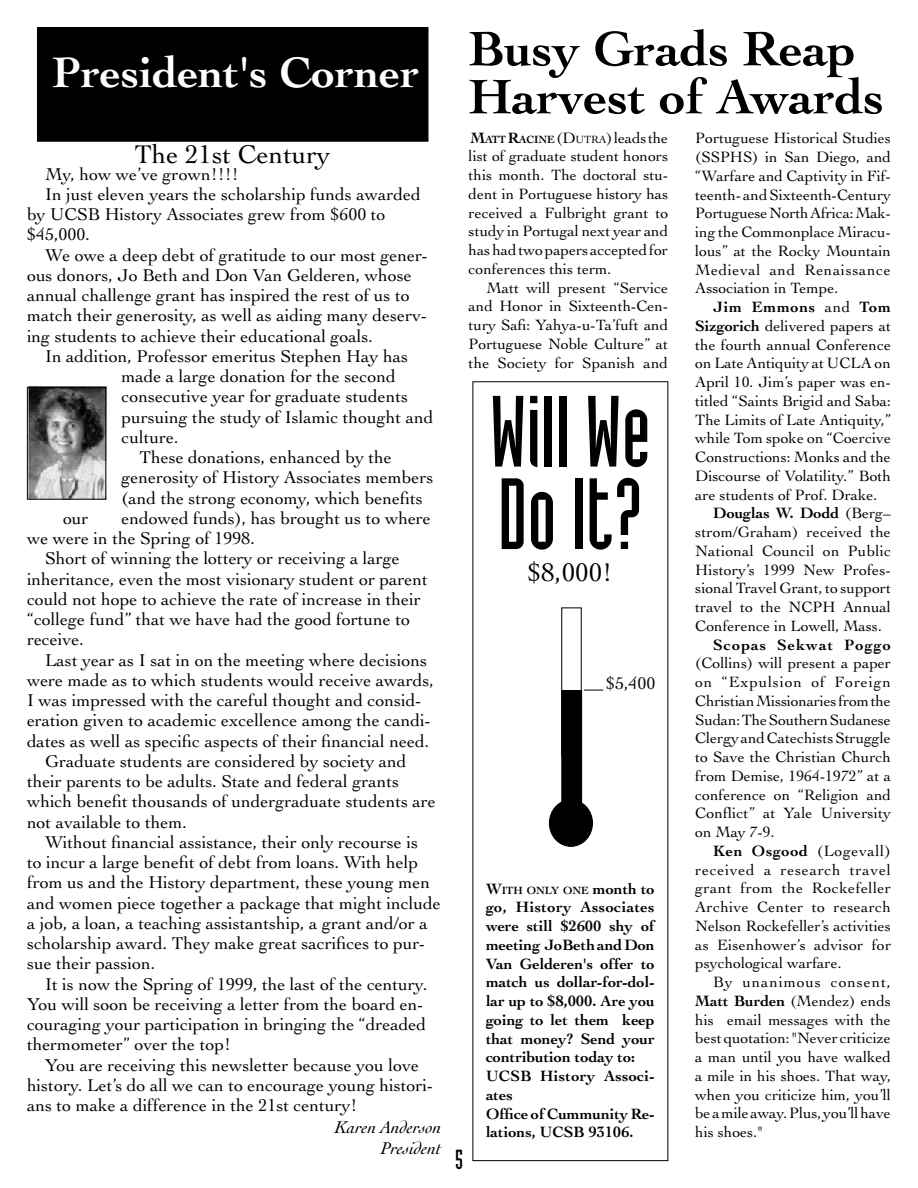
<style>
.page{position:relative;width:918px;height:1188px;background:#fff}
.page>*{position:absolute;margin:0;border:0;box-sizing:border-box;transform-origin:0 0}
.t1{font:99px/82.5px "Industria Solid A";color:#000}
.t2{font:700 51px/48px "Cochin";color:#000}
.t3{font:700 45px "Cochin";color:#fff}
.t4{font:27px "Cochin";color:#000}
.t5{font:18px "Cochin";color:#000}
.t6{font:italic 18px/21.6px "Cochin";color:#000;text-align:right}
.t7{font:15.75px/18.8px "Cochin";color:#000;text-align:justify}
.t8{font:700 15.75px/18.8px "Cochin";color:#000}
.t9{font:700 15.75px "Cochin";letter-spacing:.07em;color:#000}
.t10{font:700 15.75px "Cochin";letter-spacing:.045em;color:#000}
.t11{font:700 10.95px "Cochin";color:#000}
.s1{font-weight:400}
.s2{font-weight:700}
.s3{font-weight:700;font-size:10.95px}
.s4{font-size:10.95px}
.s5{font-size:15.75px}
</style>
<div class="page">
<div style="left:562px;top:691px;width:20px;height:112px;background:#000"></div>
<div style="left:561px;top:690px;width:21px;height:114px;border:1px solid #000"></div>
<div style="left:549px;top:800px;width:43px;height:46px;background:#000;border-radius:50%"></div>
<div style="left:549px;top:800px;width:44px;height:47px;border:1px solid #000;border-radius:50%"></div>
<div style="left:38px;top:28px;width:389px;height:112px;background:#000"></div>
<div style="left:37px;top:27px;width:391px;height:115px;border:3px solid #000"></div>
<svg style="left:584px;top:690px;width:19px;height:1px"></svg>
<img style="left:27px;top:386px;width:81px;height:114px">
<div style="left:27px;top:387px;width:79px;height:113px;border:1px solid #000"></div>
<h3 class="t3" style="left:52px;top:46px;width:369px">President's Corner</h3>
<h3 class="t4" style="left:134px;top:139px;width:197px">The 21st Century</h3>
<p class="t5" style="left:45px;top:163px;width:195px">My, how we’ve grown!!!!</p>
<p class="t5" style="left:45px;top:184px;width:377px">In just eleven years the scholarship funds awarded</p>
<p class="t5" style="left:27px;top:204px;width:360px">by UCSB History Associates grew from $600 to</p>
<p class="t5" style="left:27px;top:224px;width:64px">$45,000.</p>
<p class="t5" style="left:45px;top:244px;width:384px">We owe a deep debt of gratitude to our most gener-</p>
<p class="t5" style="left:27px;top:265px;width:386px">ous donors, Jo Beth and Don Van Gelderen, whose</p>
<p class="t5" style="left:27px;top:285px;width:384px">annual challenge grant has inspired the rest of us to</p>
<p class="t5" style="left:27px;top:305px;width:402px">match their generosity, as well as aiding many deserv-</p>
<p class="t5" style="left:27px;top:325px;width:348px">ing students to achieve their educational goals.</p>
<p class="t5" style="left:45px;top:346px;width:365px">In addition, Professor emeritus Stephen Hay has</p>
<p class="t5" style="left:122px;top:366px;width:276px">made a large donation for the second</p>
<p class="t5" style="left:122px;top:386px;width:288px">consecutive year for graduate students</p>
<p class="t5" style="left:122px;top:406px;width:313px">pursuing the study of Islamic thought and</p>
<p class="t5" style="left:122px;top:427px;width:59px">culture.</p>
<p class="t5" style="left:140px;top:447px;width:254px">These donations, enhanced by the</p>
<p class="t5" style="left:122px;top:467px;width:313px">generosity of History Associates members</p>
<p class="t5" style="left:122px;top:487px;width:303px">(and the strong economy, which benefits</p>
<p class="t5" style="left:63px;top:508px;width:27px">our</p>
<p class="t5" style="left:122px;top:508px;width:311px">endowed funds), has brought us to where</p>
<p class="t5" style="left:27px;top:528px;width:230px">we were in the Spring of 1998.</p>
<p class="t5" style="left:45px;top:548px;width:356px">Short of winning the lottery or receiving a large</p>
<p class="t5" style="left:27px;top:568px;width:402px">inheritance, even the most visionary student or parent</p>
<p class="t5" style="left:27px;top:589px;width:395px">could not hope to achieve the rate of increase in their</p>
<p class="t5" style="left:27px;top:609px;width:385px">“college fund” that we have had the good fortune to</p>
<p class="t5" style="left:27px;top:629px;width:59px">receive.</p>
<p class="t5" style="left:45px;top:649px;width:384px">Last year as I sat in on the meeting where decisions</p>
<p class="t5" style="left:27px;top:670px;width:409px">were made as to which students would receive awards,</p>
<p class="t5" style="left:27px;top:690px;width:396px">I was impressed with the careful thought and consid-</p>
<p class="t5" style="left:27px;top:710px;width:405px">eration given to academic excellence among the candi-</p>
<p class="t5" style="left:27px;top:730px;width:404px">dates as well as specific aspects of their financial need.</p>
<p class="t5" style="left:45px;top:751px;width:363px">Graduate students are considered by society and</p>
<p class="t5" style="left:27px;top:771px;width:374px">their parents to be adults. State and federal grants</p>
<p class="t5" style="left:27px;top:791px;width:410px">which benefit thousands of undergraduate students are</p>
<p class="t5" style="left:27px;top:811px;width:161px">not available to them.</p>
<p class="t5" style="left:45px;top:832px;width:375px">Without financial assistance, their only recourse is</p>
<p class="t5" style="left:27px;top:852px;width:393px">to incur a large benefit of debt from loans. With help</p>
<p class="t5" style="left:27px;top:872px;width:405px">from us and the History department, these young men</p>
<p class="t5" style="left:27px;top:892px;width:415px">and women piece together a package that might include</p>
<p class="t5" style="left:27px;top:913px;width:402px">a job, a loan, a teaching assistantship, a grant and/or a</p>
<p class="t5" style="left:27px;top:933px;width:400px">scholarship award. They make great sacrifices to pur-</p>
<p class="t5" style="left:27px;top:953px;width:130px">sue their passion.</p>
<p class="t5" style="left:45px;top:973px;width:384px">It is now the Spring of 1999, the last of the century.</p>
<p class="t5" style="left:27px;top:994px;width:398px">You will soon be receiving a letter from the board en-</p>
<p class="t5" style="left:27px;top:1014px;width:401px">couraging your participation in bringing the “dreaded</p>
<p class="t5" style="left:27px;top:1034px;width:206px">thermometer” over the top!</p>
<p class="t5" style="left:45px;top:1054px;width:376px">You are receiving this newsletter because you love</p>
<p class="t5" style="left:27px;top:1075px;width:408px">history. Let’s do all we can to encourage young histori-</p>
<p class="t5" style="left:27px;top:1095px;width:332px">ans to make a difference in the 21st century!</p>
<p class="t6" style="left:335px;top:1116px;width:108px">Karen Anderson<br>President</p>
<h2 class="t2" style="left:469px;top:24px;width:417px">Busy Grads Reap<br>Harvest of Awards</h2>
<p class="t7" style="left:695px;top:129px;width:197px">Portuguese Historical Studies (SSPHS) in San Diego, and “Warfare and Captivity in Fif&shy;teenth- and Sixteenth-Century Portuguese North Africa: Mak&shy;ing the Commonplace Miracu&shy;lous” at the Rocky Mountain Medieval and Renaissance Association in Tempe.</p>
<p class="t10" style="left:713px;top:298px;width:179px">Jim Emmons <span class="s1">and</span> Tom</p>
<p class="t7" style="left:695px;top:316px;width:197px"><span class="s2">Sizgorich</span> delivered papers at</p>
<p class="t7" style="left:695px;top:335px;width:197px">the fourth annual Conference</p>
<p class="t7" style="left:695px;top:354px;width:197px">on Late Antiquity at UCLA on</p>
<p class="t7" style="left:695px;top:373px;width:197px">April 10. Jim’s paper was en-</p>
<p class="t7" style="left:695px;top:391px;width:197px">titled “Saints Brigid and Saba:</p>
<p class="t7" style="left:695px;top:410px;width:197px">The Limits of Late Antiquity,”</p>
<p class="t7" style="left:695px;top:429px;width:197px">while Tom spoke on “Coercive</p>
<p class="t7" style="left:695px;top:448px;width:197px">Constructions: Monks and the</p>
<p class="t7" style="left:695px;top:466px;width:197px">Discourse of Volatility.” Both</p>
<p class="t7" style="left:695px;top:485px;width:184px">are students of Prof. Drake.</p>
<p class="t8" style="left:713px;top:504px;width:179px">Douglas W. Dodd <span class="s1">(Berg–</span></p>
<p class="t7" style="left:695px;top:523px;width:197px">strom/Graham) received the</p>
<p class="t7" style="left:695px;top:541px;width:197px">National Council on Public</p>
<p class="t7" style="left:695px;top:560px;width:197px">History’s 1999 New Profes-</p>
<p class="t7" style="left:695px;top:579px;width:197px">sional Travel Grant, to support</p>
<p class="t7" style="left:695px;top:598px;width:197px">travel to the NCPH Annual</p>
<p class="t7" style="left:695px;top:616px;width:188px">Conference in Lowell, Mass.</p>
<p class="t9" style="left:713px;top:635px;width:179px">Scopas Sekwat Poggo</p>
<p class="t7" style="left:695px;top:654px;width:197px">(Collins) will present a paper on “Expulsion of Foreign Christian Missionaries from the Sudan: The Southern Sudanese Clergy and Catechists Struggle to Save the Christian Church from Demise, 1964-1972” at a conference on “Religion and Conflict” at Yale University on May 7-9.</p>
<p class="t7" style="left:695px;top:841px;width:197px;text-indent:18px"><span class="s2">Ken Osgood</span> (Logevall) received a research travel grant from the Rockefeller Archive Center to research Nelson Rockefeller’s activities as Eisenhower’s advisor for psychological warfare.</p>
<p class="t7" style="left:695px;top:973px;width:197px;text-indent:18px">By unanimous consent, <span class="s2">Matt Burden</span> (Mendez) ends his email messages with the best quotation: "Never criticize a man until you have walked a mile in his shoes. That way, when you criticize him, you’ll be a mile away. Plus, you’ll have his shoes."</p>
<p class="t7" style="left:469px;top:128px;width:201px"><span class="s2">M</span><span class="s3">att</span> <span class="s2">R</span><span class="s3">acine</span> (D<span class="s4">utra</span>) leads the list of graduate student honors this month. The doctoral stu&shy;dent in Portuguese history has received a Fulbright grant to study in Portugal next year and has had two papers accepted for conferences this term.</p>
<p class="t7" style="left:469px;top:278px;width:201px;text-indent:18px">Matt will present “Service and Honor in Sixteenth-Cen&shy;tury Safi: Yahya-u-Ta’fuft and Portuguese Noble Culture” at the Society for Spanish and</p>
<h1 class="t1" style="left:490px;top:390px;width:163px">Will We<br>Do It?</h1>
<h3 class="t4" style="left:528px;top:557px;width:86px">$8,000!</h3>
<p class="t5" style="left:606px;top:673px;width:51px">$5,400</p>
<p class="t11" style="left:486px;top:884px;width:170px"><span class="s5">W</span>ith only one <span class="s5">month to</span></p>
<p class="t8" style="left:486px;top:898px;width:170px">go, History Associates were still $2600 shy of meeting JoBeth and Don<br>Van Gelderen's offer to match us dollar-for-dol&shy;lar up to $8,000. Are you going to let them keep that money? Send your contribution today to:<br>UCSB History Associ&shy;ates<br>Office of Cummunity Re&shy;lations, UCSB 93106.</p>
</div>
